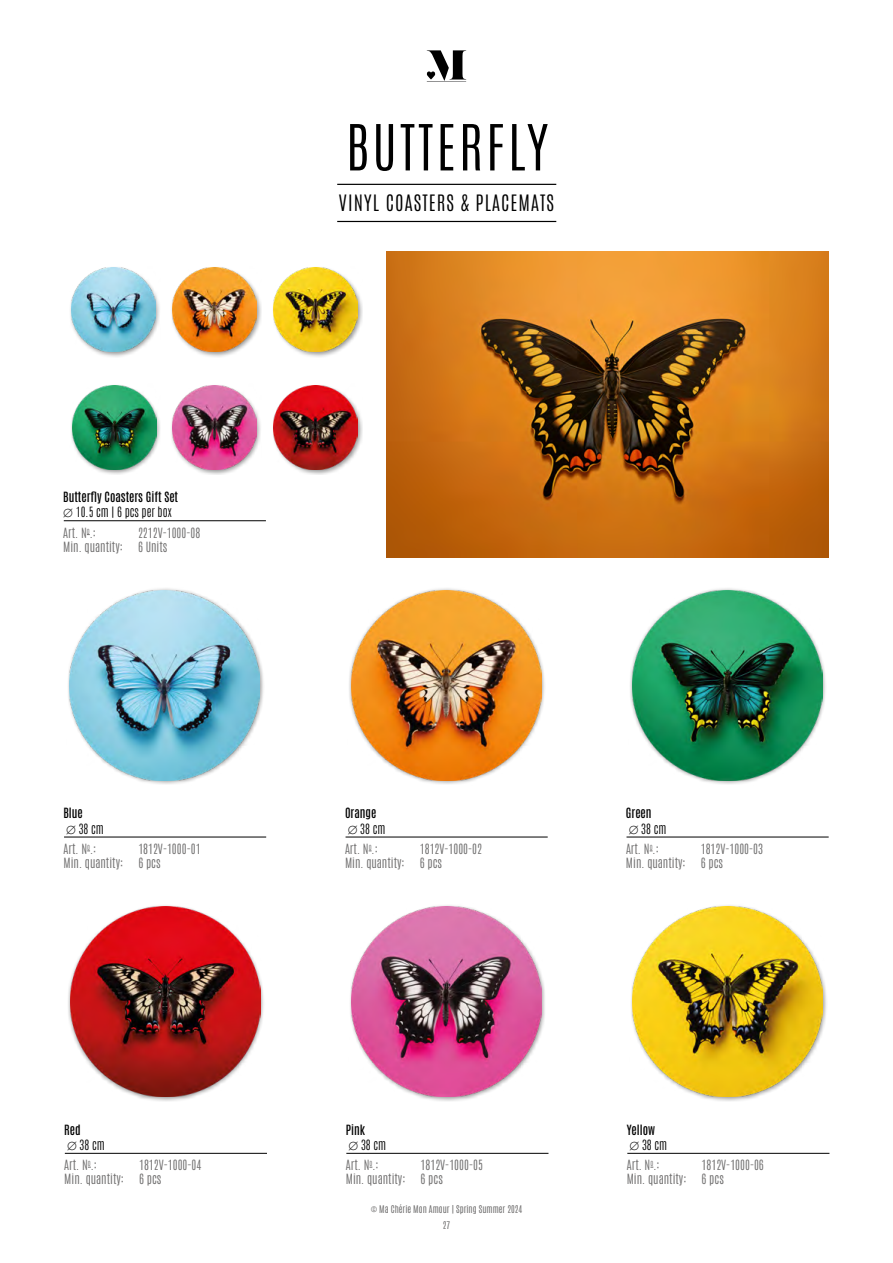
<style>
.page{position:relative;width:893px;height:1263px;background:#fff}
.page>*{position:absolute;margin:0;border:0;box-sizing:border-box;transform-origin:0 0}
.t1{font:200 54px "Antonio";letter-spacing:.06em;color:#000}
.t2{font:200 19.2px "Antonio";letter-spacing:.06em;color:#000}
.t3{font:200 12px/14.2px "Antonio";color:#706f6f}
.t4{font:500 12px/15.5px "Antonio";color:#000}
.t5{font:100 12px/15.5px "Antonio";color:#000}
.t6{font:300 9px "Antonio";color:#706f6f}
.s1{font-weight:100}
.s2{font-weight:500}
</style>
<div class="page">
<svg style="left:427px;top:50px;width:39px;height:31px"></svg>
<hr style="left:337px;top:184px;width:219px;height:1px;background:#000">
<hr style="left:337px;top:221px;width:219px;height:1px;background:#000">
<div style="left:67px;top:904px;width:198px;height:198px;background:#000;opacity:.4"></div>
<img style="left:70px;top:906px;width:190px;height:190px">
<hr style="left:65px;top:1153px;width:202px;height:1px;background:#000">
<div style="left:349px;top:904px;width:197px;height:198px;background:#000;opacity:.4"></div>
<img style="left:352px;top:906px;width:190px;height:190px">
<hr style="left:346px;top:1153px;width:202px;height:1px;background:#000">
<div style="left:630px;top:904px;width:198px;height:198px;background:#000;opacity:.4"></div>
<img style="left:633px;top:906px;width:190px;height:190px">
<hr style="left:627px;top:1153px;width:202px;height:1px;background:#000">
<div style="left:66px;top:587px;width:198px;height:198px;background:#000;opacity:.4"></div>
<img style="left:70px;top:590px;width:190px;height:190px">
<hr style="left:64px;top:837px;width:202px;height:1px;background:#000">
<div style="left:348px;top:587px;width:198px;height:198px;background:#000;opacity:.4"></div>
<img style="left:351px;top:590px;width:190px;height:190px">
<hr style="left:346px;top:837px;width:202px;height:1px;background:#000">
<div style="left:629px;top:587px;width:198px;height:198px;background:#000;opacity:.4"></div>
<img style="left:632px;top:590px;width:190px;height:190px">
<hr style="left:626px;top:837px;width:203px;height:1px;background:#000">
<img style="left:387px;top:251px;width:442px;height:306px">
<div style="left:170px;top:266px;width:92px;height:91px;background:#000;opacity:.4"></div>
<img style="left:173px;top:268px;width:84px;height:84px">
<div style="left:271px;top:266px;width:92px;height:91px;background:#000;opacity:.4"></div>
<img style="left:274px;top:268px;width:84px;height:84px">
<div style="left:170px;top:384px;width:92px;height:91px;background:#000;opacity:.4"></div>
<img style="left:173px;top:386px;width:84px;height:84px">
<div style="left:271px;top:384px;width:92px;height:91px;background:#000;opacity:.4"></div>
<img style="left:274px;top:386px;width:84px;height:84px">
<div style="left:69px;top:266px;width:92px;height:91px;background:#000;opacity:.4"></div>
<img style="left:72px;top:268px;width:84px;height:84px">
<div style="left:70px;top:384px;width:91px;height:91px;background:#000;opacity:.4"></div>
<img style="left:72px;top:386px;width:84px;height:84px">
<hr style="left:64px;top:520px;width:202px;height:1px;background:#000">
<h1 class="t1" style="left:346px;top:109px;width:204px">BUTTERFLY</h1>
<h2 class="t2" style="left:339px;top:189px;width:217px">VINYL COASTERS &amp; PLACEMATS</h2>
<p class="t4" style="left:63px;top:489px;width:116px">Butterfly Coasters Gift Set ∅ <span class="s1">10.5 cm | 6 pcs per box</span></p>
<p class="t3" style="left:138px;top:525px;width:64px">2212V-1000-08<br>6 Units</p>
<p class="t3" style="left:63px;top:525px;width:61px">Art. N<sup>o</sup>.:<br>Min. quantity:</p>
<p class="t4" style="left:64px;top:805px;width:42px">Blue<br>∅ <span class="s1">38 cm</span></p>
<p class="t3" style="left:64px;top:842px;width:61px">Art. N<sup>o</sup>.:<br>Min. quantity:</p>
<p class="t4" style="left:345px;top:805px;width:42px">Orange ∅ <span class="s1">38 cm</span></p>
<p class="t3" style="left:138px;top:842px;width:64px">1812V-1000-01<br>6 pcs</p>
<p class="t3" style="left:345px;top:842px;width:61px">Art. N<sup>o</sup>.:<br>Min. quantity:</p>
<p class="t4" style="left:626px;top:805px;width:42px">Green<br>∅ <span class="s1">38 cm</span></p>
<p class="t3" style="left:420px;top:842px;width:64px">1812V-1000-02<br>6 pcs</p>
<p class="t3" style="left:626px;top:842px;width:61px">Art. N<sup>o</sup>.:<br>Min. quantity:</p>
<p class="t3" style="left:701px;top:842px;width:64px">1812V-1000-03<br>6 pcs</p>
<p class="t5" style="left:64px;top:1122px;width:42px"><span class="s2">Red<br></span>∅ 38 cm</p>
<p class="t3" style="left:64px;top:1158px;width:61px">Art. N<sup>o</sup>.:<br>Min. quantity:</p>
<p class="t4" style="left:346px;top:1122px;width:42px">Pink<br>∅ <span class="s1">38 cm</span></p>
<p class="t3" style="left:139px;top:1158px;width:64px">1812V-1000-04<br>6 pcs</p>
<p class="t3" style="left:346px;top:1158px;width:61px">Art. N<sup>o</sup>.:<br>Min. quantity:</p>
<p class="t4" style="left:627px;top:1122px;width:42px">Yellow ∅ <span class="s1">38 cm</span></p>
<p class="t3" style="left:421px;top:1158px;width:64px">1812V-1000-05<br>6 pcs</p>
<p class="t3" style="left:627px;top:1158px;width:61px">Art. N<sup>o</sup>.:<br>Min. quantity:</p>
<p class="t6" style="left:371px;top:1203px;width:153px">© Ma Chérie Mon Amour | Spring Summer 2024</p>
<p class="t6" style="left:443px;top:1218px;width:9px">27</p>
<p class="t3" style="left:702px;top:1158px;width:64px">1812V-1000-06<br>6 pcs</p>
</div>
